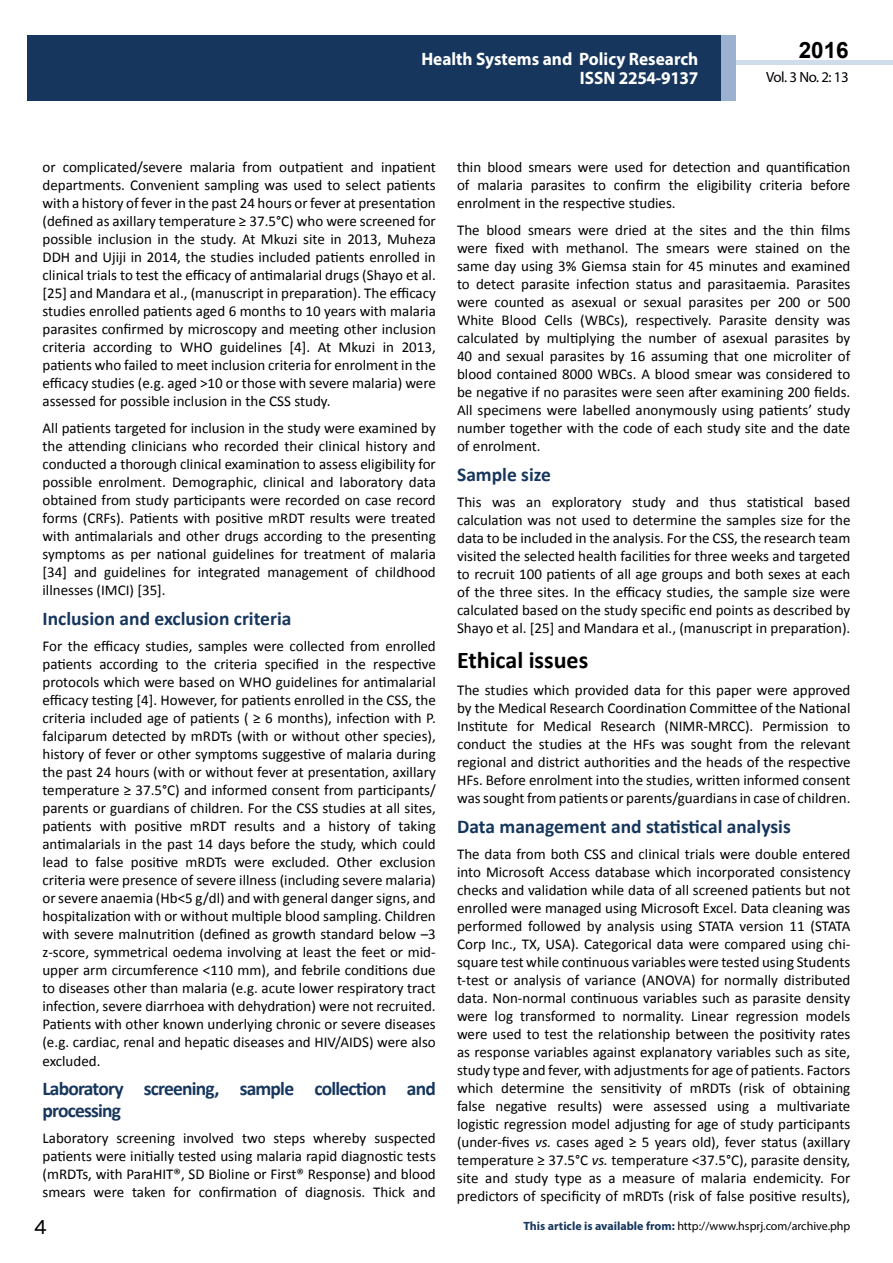
<style>
.page{position:relative;width:893px;height:1263px;background:#fff}
.page>*{position:absolute;margin:0;border:0;box-sizing:border-box;transform-origin:0 0}
.t1{font:25.5px "Tunga";color:#000}
.t2{font:700 24px "Calibri";color:#000}
.t3{font:700 22.5px "Arial";color:#000}
.t4{font:700 19.5px "Calibri";letter-spacing:-.01em;color:#16365d}
.t5{font:700 19.5px/21.5px "Calibri";letter-spacing:-.04em;color:#16365d}
.t6{font:700 18px/19.8px "Myriad Pro";color:#fff;text-align:right;scale:.96 1}
.t7{font:15px/18px "Calibri";color:#000;text-align:justify}
.t8{font:14.85px "Myriad Pro";letter-spacing:-.03em;color:#000}
.t9{font:12px "Myriad Pro";color:#000}
.s1{font-style:italic}
.s2{font-weight:700;color:#16365d}
</style>
<div class="page">
<div style="left:736px;top:60px;width:157px;height:5px;background:#cfdce9"></div>
<div style="left:720px;top:35px;width:16px;height:66px;background:#9bb1cf"></div>
<div style="left:27px;top:35px;width:694px;height:66px;background:#16365d"></div>
<p class="t6" style="left:421px;top:48px;width:290px">Health Systems and Policy Research<br>ISSN 2254-9137</p>
<h3 class="t3" style="left:799px;top:35px;width:52px">2016</h3>
<p class="t8" style="left:766px;top:68px;width:84px">Vol. 3 No. 2: 13</p>
<p class="t7" style="left:42px;top:158px;width:395px">or complicated/severe malaria from outpatient and inpatient departments. Convenient sampling was used to select patients with a history of fever in the past 24 hours or fever at presentation (defined as axillary temperature ≥ 37.5°C) who were screened for possible inclusion in the study. At Mkuzi site in 2013, Muheza DDH and Ujiji in 2014, the studies included patients enrolled in clinical trials to test the efficacy of antimalarial drugs (Shayo et al. [25] and Mandara et al., (manuscript in preparation). The efficacy studies enrolled patients aged 6 months to 10 years with malaria parasites confirmed by microscopy and meeting other inclusion criteria according to WHO guidelines [4]. At Mkuzi in 2013, patients who failed to meet inclusion criteria for enrolment in the efficacy studies (e.g. aged &gt;10 or those with severe malaria) were assessed for possible inclusion in the CSS study.</p>
<p class="t7" style="left:43px;top:419px;width:395px">All patients targeted for inclusion in the study were examined by the attending clinicians who recorded their clinical history and conducted a thorough clinical examination to assess eligibility for possible enrolment. Demographic, clinical and laboratory data obtained from study participants were recorded on case record forms (CRFs). Patients with positive mRDT results were treated with antimalarials and other drugs according to the presenting symptoms as per national guidelines for treatment of malaria [34] and guidelines for integrated management of childhood illnesses (IMCI) [35].</p>
<h3 class="t4" style="left:43px;top:606px;width:250px">Inclusion and exclusion criteria</h3>
<p class="t7" style="left:42px;top:637px;width:395px">For the efficacy studies, samples were collected from enrolled patients according to the criteria specified in the respective protocols which were based on WHO guidelines for antimalarial efficacy testing [4]. However, for patients enrolled in the CSS, the criteria included age of patients ( ≥ 6 months), infection with P. falciparum detected by mRDTs (with or without other species), history of fever or other symptoms suggestive of malaria during the past 24 hours (with or without fever at presentation, axillary temperature ≥ 37.5°C) and informed consent from participants/ parents or guardians of children. For the CSS studies at all sites, patients with positive mRDT results and a history of taking antimalarials in the past 14 days before the study, which could lead to false positive mRDTs were excluded. Other exclusion criteria were presence of severe illness (including severe malaria) or severe anaemia (Hb&lt;5 g/dl) and with general danger signs, and hospitalization with or without multiple blood sampling. Children with severe malnutrition (defined as growth standard below –3 z-score, symmetrical oedema involving at least the feet or mid&shy;upper arm circumference &lt;110 mm), and febrile conditions due to diseases other than malaria (e.g. acute lower respiratory tract infection, severe diarrhoea with dehydration) were not recruited.<br>Patients with other known underlying chronic or severe diseases (e.g. cardiac, renal and hepatic diseases and HIV/AIDS) were also excluded.</p>
<h3 class="t5" style="left:43px;top:1078px;width:395px">Laboratory screening, sample collection and processing</h3>
<p class="t7" style="left:42px;top:1129px;width:395px">Laboratory screening involved two steps whereby suspected patients were initially tested using malaria rapid diagnostic tests (mRDTs, with ParaHIT®, SD Bioline or First® Response) and blood smears were taken for confirmation of diagnosis. Thick and</p>
<p class="t7" style="left:457px;top:158px;width:395px">thin blood smears were used for detection and quantification of malaria parasites to confirm the eligibility criteria before enrolment in the respective studies.</p>
<p class="t7" style="left:457px;top:221px;width:395px">The blood smears were dried at the sites and the thin films were fixed with methanol. The smears were stained on the same day using 3% Giemsa stain for 45 minutes and examined to detect parasite infection status and parasitaemia. Parasites were counted as asexual or sexual parasites per 200 or 500<br>White Blood Cells (WBCs), respectively. Parasite density was calculated by multiplying the number of asexual parasites by 40 and sexual parasites by 16 assuming that one microliter of blood contained 8000 WBCs. A blood smear was considered to be negative if no parasites were seen after examining 200 fields.<br>All specimens were labelled anonymously using patients’ study number together with the code of each study site and the date of enrolment.</p>
<h3 class="t4" style="left:457px;top:462px;width:95px">Sample size</h3>
<p class="t7" style="left:457px;top:493px;width:395px">This was an exploratory study and thus statistical based calculation was not used to determine the samples size for the data to be included in the analysis. For the CSS, the research team visited the selected health facilities for three weeks and targeted to recruit 100 patients of all age groups and both sexes at each of the three sites. In the efficacy studies, the sample size were calculated based on the study specific end points as described by Shayo et al. [25] and Mandara et al., (manuscript in preparation).</p>
<h2 class="t2" style="left:457px;top:645px;width:133px">Ethical issues</h2>
<p class="t7" style="left:457px;top:681px;width:395px">The studies which provided data for this paper were approved by the Medical Research Coordination Committee of the National Institute for Medical Research (NIMR-MRCC). Permission to conduct the studies at the HFs was sought from the relevant regional and district authorities and the heads of the respective HFs. Before enrolment into the studies, written informed consent was sought from patients or parents/guardians in case of children.</p>
<h3 class="t4" style="left:457px;top:814px;width:335px">Data management and statistical analysis</h3>
<p class="t7" style="left:457px;top:845px;width:395px">The data from both CSS and clinical trials were double entered into Microsoft Access database which incorporated consistency checks and validation while data of all screened patients but not enrolled were managed using Microsoft Excel. Data cleaning was performed followed by analysis using STATA version 11 (STATA Corp Inc., TX, USA). Categorical data were compared using chi&shy;square test while continuous variables were tested using Students t-test or analysis of variance (ANOVA) for normally distributed data. Non-normal continuous variables such as parasite density were log transformed to normality. Linear regression models were used to test the relationship between the positivity rates as response variables against explanatory variables such as site, study type and fever, with adjustments for age of patients. Factors which determine the sensitivity of mRDTs (risk of obtaining false negative results) were assessed using a multivariate logistic regression model adjusting for age of study participants (under-fives <span class="s1">vs.</span> cases aged ≥ 5 years old), fever status (axillary temperature ≥ 37.5°C <span class="s1">vs.</span> temperature &lt;37.5°C), parasite density, site and study type as a measure of malaria endemicity. For predictors of specificity of mRDTs (risk of false positive results),</p>
<h1 class="t1" style="left:34px;top:1210px;width:15px">4</h1>
<p class="t9" style="left:523px;top:1219px;width:329px"><span class="s2">This article is available from:</span> http://www.hsprj.com/archive.php</p>
</div>
